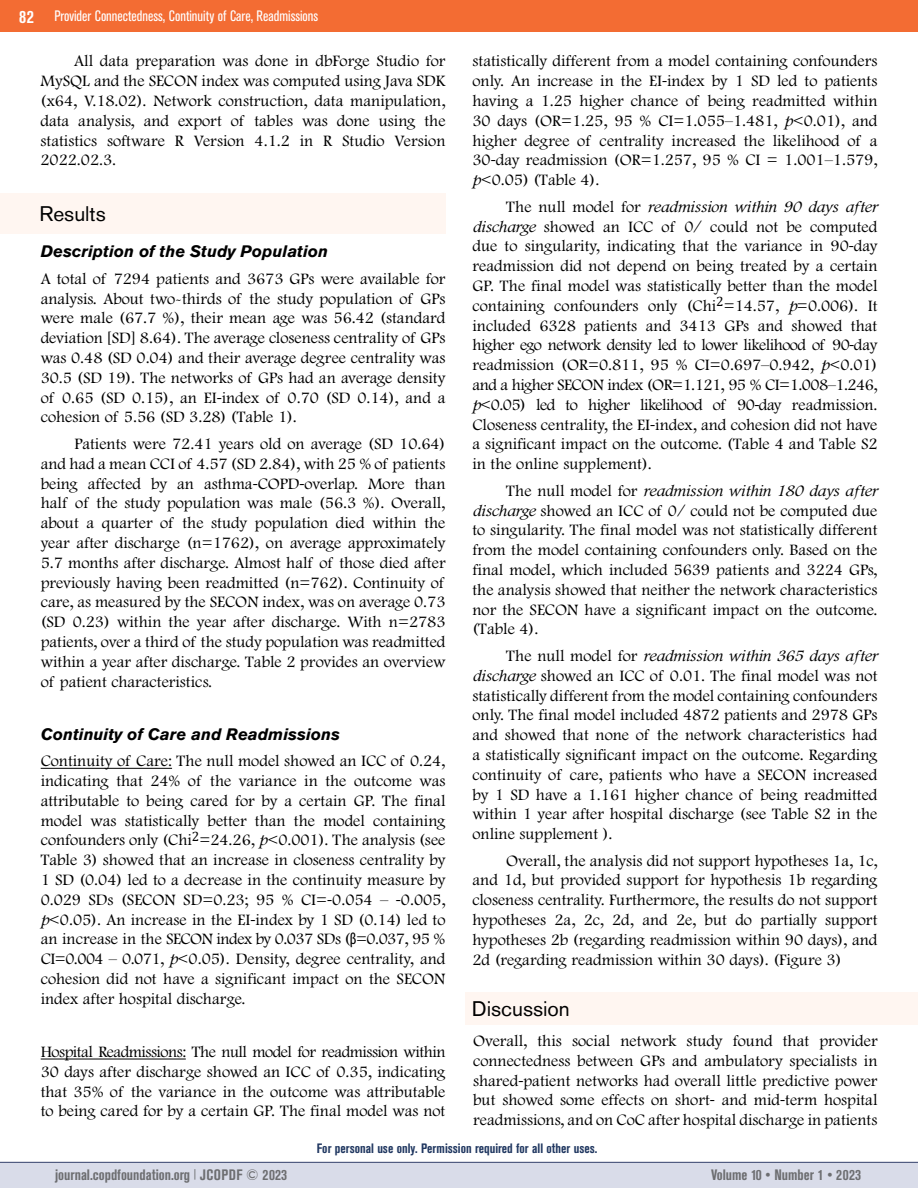
<style>
.page{position:relative;width:918px;height:1188px;background:#fff}
.page>*{position:absolute;margin:0;border:0;box-sizing:border-box;transform-origin:0 0}
.t1{font:21px "Akzidenz Grotesk BQ";color:#000101}
.t2{font:300 16.5px/19.8px "Footlight MT Pro";color:#000;text-align:justify}
.t3{font:italic 700 16.5px "Akzidenz Grotesk BQ";color:#000}
.t4{font:700 condensed 15px "Akzidenz Grotesk BE";color:#6d6e71}
.t5{font:condensed 15px "Akzidenz Grotesk BE";color:#fff}
.t6{font:700 condensed 13.5px "Akzidenz Grotesk BE";color:#213861}
.s1{font-weight:700;font-size:18px}
.s2{font-family:"Myriad Pro";font-weight:400}
.s3{font-style:italic}
.s4{font-family:"Myriad Pro";font-weight:400;font-stretch:condensed}
</style>
<div class="page">
<div style="left:0;top:1162px;width:918px;height:26px;background:#d9dce9"></div>
<div style="left:0;top:0;width:918px;height:32px;background:#f36c33"></div>
<hr style="left:0;top:1162px;width:918px;height:1px;background:#34416b">
<hr style="left:41px;top:768px;width:131px;height:1px;background:#000">
<hr style="left:41px;top:1059px;width:145px;height:1px;background:#000">
<div style="left:0;top:193px;width:446px;height:41px;background:#fff6f1"></div>
<div style="left:465px;top:992px;width:453px;height:32px;background:#fff6f1"></div>
<p class="t5" style="left:19px;top:8px;width:301px"><span class="s1">82</span> Provider Connectedness, Continuity of Care, Readmissions</p>
<p class="t2" style="left:41px;top:52px;width:407px;text-indent:34px">All data preparation was done in dbForge Studio for MySQL and the SECON index was computed using Java SDK (x64, V.18.02). Network construction, data manipulation, data analysis, and export of tables was done using the statistics software R Version 4.1.2 in R Studio Version 2022.02.3.</p>
<p class="t1" style="left:39px;top:202px;width:68px">Results</p>
<p class="t3" style="left:41px;top:242px;width:289px">Description of the Study Population</p>
<p class="t2" style="left:41px;top:269px;width:406px">A total of 7294 patients and 3673 GPs were available for analysis. About two-thirds of the study population of GPs were male (67.7 %), their mean age was 56.42 (standard deviation [SD] 8.64). The average closeness centrality of GPs was 0.48 (SD 0.04) and their average degree centrality was 30.5 (SD 19). The networks of GPs had an average density of 0.65 (SD 0.15), an EI<span class="s2">-</span>index of 0.70 (SD 0.14), and a cohesion of 5.56 (SD 3.28) (Table 1).</p>
<p class="t2" style="left:41px;top:434px;width:406px;text-indent:34px">Patients were 72.41 years old on average (SD 10.64) and had a mean CCI of 4.57 (SD 2.84), with 25 % of patients being affected by an asthma<span class="s2">-</span>COPD<span class="s2">-</span>overlap. More than half of the study population was male (56.3 %). Overall, about a quarter of the study population died within the year after discharge (n=1762), on average approximately 5.7 months after discharge. Almost half of those died after previously having been readmitted (n=762). Continuity of care, as measured by the SECON index, was on average 0.73 (SD 0.23) within the year after discharge. With n=2783 patients, over a third of the study population was readmitted within a year after discharge. Table 2 provides an overview of patient characteristics.</p>
<p class="t3" style="left:41px;top:724px;width:301px">Continuity of Care and Readmissions</p>
<p class="t2" style="left:41px;top:752px;width:406px">Continuity of Care: The null model showed an ICC of 0.24, indicating that 24% of the variance in the outcome was attributable to being cared for by a certain GP. The final model was statistically better than the model containing confounders only (Chi<sup>2</sup>=24.26, <span class="s3">p</span>&lt;0.001). The analysis (see Table 3) showed that an increase in closeness centrality by 1 SD (0.04) led to a decrease in the continuity measure by 0.029 SDs (SECON SD=0.23; 95 % CI=<span class="s2">-</span>0.054 – <span class="s2">-</span>0.005, <span class="s3">p</span>&lt;0.05). An increase in the EI<span class="s2">-</span>index by 1 SD (0.14) led to an increase in the SECON index by 0.037 SDs (<span class="s4">β</span>=0.037, 95 % CI=0.004 – 0.071, <span class="s3">p</span>&lt;0.05). Density, degree centrality, and cohesion did not have a significant impact on the SECON index after hospital discharge.</p>
<p class="t2" style="left:41px;top:1042px;width:406px">Hospital Readmissions: The null model for readmission within 30 days after discharge showed an ICC of 0.35, indicating that 35% of the variance in the outcome was attributable to being cared for by a certain GP. The final model was not</p>
<p class="t2" style="left:472px;top:52px;width:407px">statistically different from a model containing confounders only. An increase in the EI<span class="s2">-</span>index by 1 SD led to patients having a 1.25 higher chance of being readmitted within 30 days (OR=1.25, 95 % CI=1.055–1.481, <span class="s3">p</span>&lt;0.01), and higher degree of centrality increased the likelihood of a 30<span class="s2">-</span>day readmission (OR=1.257, 95 % CI = 1.001–1.579, <span class="s3">p</span>&lt;0.05) (Table 4).</p>
<p class="t2" style="left:472px;top:197px;width:407px;text-indent:34px">The null model for <span class="s3">readmission within 90 days after discharge</span> showed an ICC of 0/ could not be computed due to singularity, indicating that the variance in 90<span class="s2">-</span>day readmission did not depend on being treated by a certain GP. The final model was statistically better than the model containing confounders only (Chi<sup>2</sup>=14.57, <span class="s3">p</span>=0.006). It included 6328 patients and 3413 GPs and showed that higher ego network density led to lower likelihood of 90<span class="s2">-</span>day readmission (OR=0.811, 95 % CI=0.697–0.942, <span class="s3">p</span>&lt;0.01) and a higher SECON index (OR=1.121, 95 % CI=1.008–1.246, <span class="s3">p</span>&lt;0.05) led to higher likelihood of 90<span class="s2">-</span>day readmission.<br>Closeness centrality, the EI<span class="s2">-</span>index, and cohesion did not have a significant impact on the outcome. (Table 4 and Table S2 in the online supplement).</p>
<p class="t2" style="left:472px;top:481px;width:407px;text-indent:34px">The null model for <span class="s3">readmission within 180 days after discharge</span> showed an ICC of 0/ could not be computed due to singularity. The final model was not statistically different from the model containing confounders only. Based on the final model, which included 5639 patients and 3224 GPs, the analysis showed that neither the network characteristics nor the SECON have a significant impact on the outcome. (Table 4).</p>
<p class="t2" style="left:472px;top:646px;width:407px;text-indent:34px">The null model for <span class="s3">readmission within 365 days after discharge</span> showed an ICC of 0.01. The final model was not statistically different from the model containing confounders only. The final model included 4872 patients and 2978 GPs and showed that none of the network characteristics had a statistically significant impact on the outcome. Regarding continuity of care, patients who have a SECON increased by 1 SD have a 1.161 higher chance of being readmitted within 1 year after hospital discharge (see Table S2 in the online supplement ).</p>
<p class="t2" style="left:472px;top:851px;width:407px;text-indent:34px">Overall, the analysis did not support hypotheses 1a, 1c, and 1d, but provided support for hypothesis 1b regarding closeness centrality. Furthermore, the results do not support hypotheses 2a, 2c, 2d, and 2e, but do partially support hypotheses 2b (regarding readmission within 90 days), and 2d (regarding readmission within 30 days). (Figure 3)</p>
<p class="t1" style="left:472px;top:996px;width:99px">Discussion</p>
<p class="t2" style="left:473px;top:1031px;width:406px">Overall, this social network study found that provider connectedness between GPs and ambulatory specialists in shared<span class="s2">-</span>patient networks had overall little predictive power but showed some effects on short<span class="s2">-</span> and mid<span class="s2">-</span>term hospital readmissions, and on CoC after hospital discharge in patients</p>
<p class="t6" style="left:317px;top:1141px;width:282px">For personal use only. Permission required for all other uses.</p>
<p class="t4" style="left:55px;top:1166px;width:234px">journal.copdfoundation.org <sup>|</sup> JCOPDF © 2023</p>
<p class="t4" style="left:711px;top:1166px;width:151px">Volume 10 • Number 1 • 2023</p>
</div>
